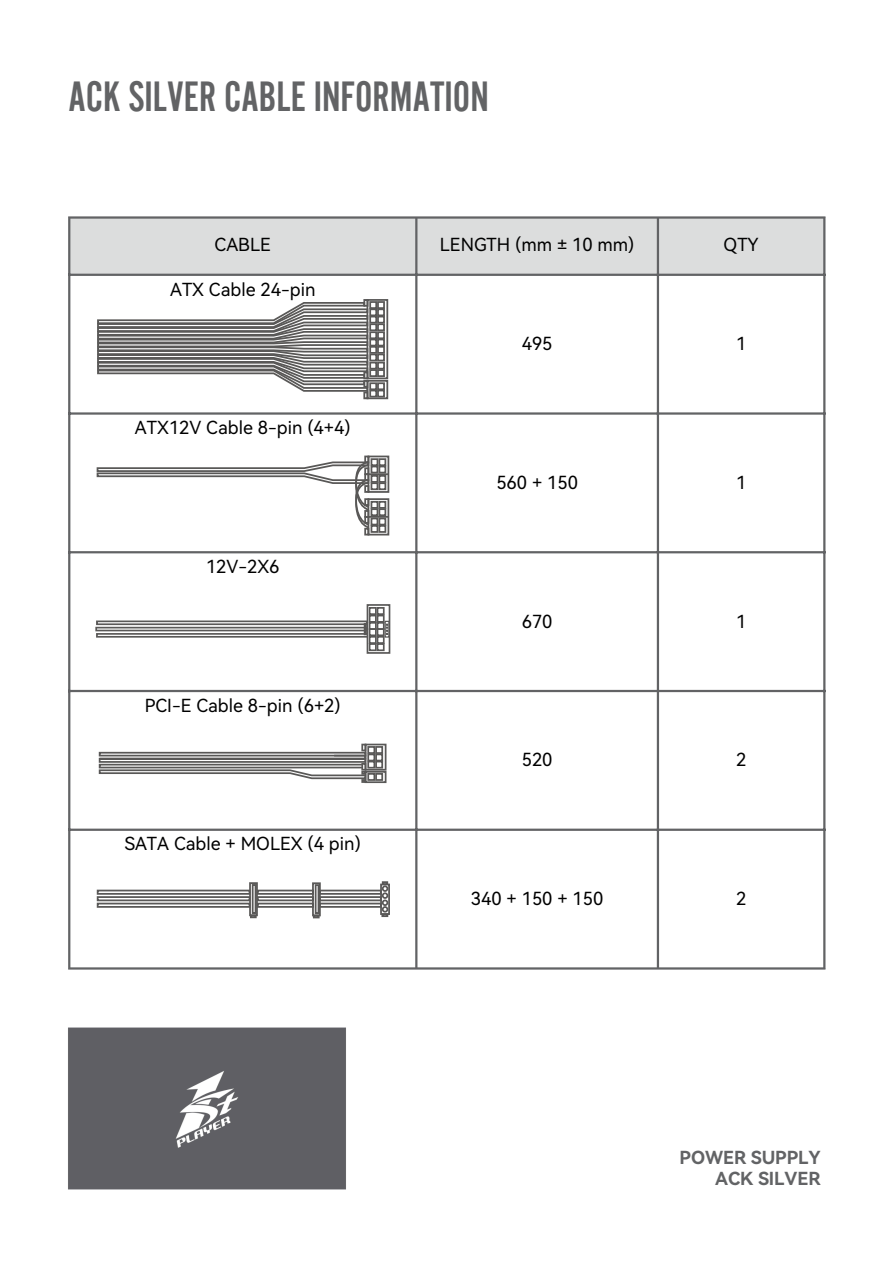
<style>
.page{position:relative;width:894px;height:1264px;background:#fff}
.page>*{position:absolute;margin:0;border:0;box-sizing:border-box;transform-origin:0 0}
.t1{font:43.95px "Alternate Gothic Pro No 2";color:#626365}
.t2{font:18px "Harmony OS Sans SC";color:#000}
.t3{font:18px "Harmony OS Sans SC Bold";letter-spacing:-.005em;color:#626365}
</style>
<div class="page">
<div style="left:70px;top:219px;width:753px;height:55px;background:#dcdddd"></div>
<svg style="left:70px;top:276px;width:753px;height:691px"></svg>
<hr style="left:68px;top:219px;width:2px;height:748px;background:#626365">
<hr style="left:415px;top:219px;width:2px;height:748px;background:#626365">
<hr style="left:656px;top:219px;width:3px;height:748px;background:#626365">
<hr style="left:823px;top:219px;width:2px;height:748px;background:#626365">
<hr style="left:68px;top:216px;width:757px;height:3px;background:#626365">
<hr style="left:68px;top:274px;width:757px;height:2px;background:#626365">
<hr style="left:68px;top:412px;width:757px;height:2px;background:#626365">
<hr style="left:68px;top:551px;width:757px;height:2px;background:#626365">
<hr style="left:68px;top:690px;width:757px;height:2px;background:#626365">
<hr style="left:68px;top:828px;width:757px;height:2px;background:#626365">
<hr style="left:68px;top:967px;width:757px;height:2px;background:#626365">
<div style="left:68px;top:1027px;width:278px;height:163px;background:#5f5f64"></div>
<div style="left:366px;top:299px;width:22px;height:80px;border:2px solid #595857"></div>
<div style="left:377px;top:301px;width:8px;height:8px;border:2px solid #595857"></div>
<div style="left:377px;top:308px;width:8px;height:8px;border:2px solid #595857"></div>
<div style="left:377px;top:316px;width:8px;height:7px;border:2px solid #595857"></div>
<div style="left:377px;top:323px;width:8px;height:8px;border:2px solid #595857"></div>
<div style="left:369px;top:301px;width:8px;height:8px;border:2px solid #595857"></div>
<div style="left:369px;top:308px;width:8px;height:8px;border:2px solid #595857"></div>
<div style="left:369px;top:316px;width:8px;height:7px;border:2px solid #595857"></div>
<div style="left:369px;top:323px;width:8px;height:8px;border:2px solid #595857"></div>
<div style="left:377px;top:331px;width:8px;height:8px;border:2px solid #595857"></div>
<div style="left:377px;top:338px;width:8px;height:8px;border:2px solid #595857"></div>
<div style="left:377px;top:346px;width:8px;height:8px;border:2px solid #595857"></div>
<div style="left:377px;top:353px;width:8px;height:8px;border:2px solid #595857"></div>
<div style="left:369px;top:331px;width:8px;height:8px;border:2px solid #595857"></div>
<div style="left:369px;top:338px;width:8px;height:8px;border:2px solid #595857"></div>
<div style="left:369px;top:346px;width:8px;height:8px;border:2px solid #595857"></div>
<div style="left:369px;top:353px;width:8px;height:8px;border:2px solid #595857"></div>
<div style="left:377px;top:362px;width:8px;height:7px;border:2px solid #595857"></div>
<div style="left:377px;top:369px;width:8px;height:8px;border:2px solid #595857"></div>
<div style="left:369px;top:362px;width:8px;height:7px;border:2px solid #595857"></div>
<div style="left:369px;top:369px;width:8px;height:8px;border:2px solid #595857"></div>
<div style="left:363px;top:299px;width:5px;height:8px;border:2px solid #595857"></div>
<div style="left:366px;top:380px;width:22px;height:19px;border:2px solid #595857"></div>
<div style="left:377px;top:382px;width:8px;height:8px;border:2px solid #595857"></div>
<div style="left:377px;top:389px;width:8px;height:8px;border:2px solid #595857"></div>
<div style="left:369px;top:382px;width:8px;height:8px;border:2px solid #595857"></div>
<div style="left:369px;top:389px;width:8px;height:8px;border:2px solid #595857"></div>
<div style="left:363px;top:391px;width:5px;height:8px;border:2px solid #595857"></div>
<svg style="left:96px;top:300px;width:273px;height:92px"></svg>
<div style="left:99px;top:751px;width:267px;height:5px;border:2px solid #595857"></div>
<div style="left:364px;top:743px;width:22px;height:27px;border:2px solid #595857"></div>
<div style="left:375px;top:746px;width:8px;height:8px;border:2px solid #595857"></div>
<div style="left:375px;top:753px;width:8px;height:8px;border:2px solid #595857"></div>
<div style="left:367px;top:746px;width:8px;height:8px;border:2px solid #595857"></div>
<div style="left:367px;top:753px;width:8px;height:8px;border:2px solid #595857"></div>
<div style="left:375px;top:760px;width:8px;height:8px;border:2px solid #595857"></div>
<div style="left:367px;top:760px;width:8px;height:8px;border:2px solid #595857"></div>
<div style="left:361px;top:743px;width:5px;height:8px;border:2px solid #595857"></div>
<div style="left:364px;top:771px;width:22px;height:12px;border:2px solid #595857"></div>
<div style="left:375px;top:773px;width:8px;height:7px;border:2px solid #595857"></div>
<div style="left:367px;top:773px;width:8px;height:7px;border:2px solid #595857"></div>
<svg style="left:98px;top:754px;width:269px;height:29px"></svg>
<div style="left:97px;top:889px;width:153px;height:5px;border:2px solid #595857"></div>
<div style="left:97px;top:896px;width:153px;height:5px;border:2px solid #595857"></div>
<div style="left:97px;top:902px;width:153px;height:5px;border:2px solid #595857"></div>
<div style="left:257px;top:889px;width:57px;height:5px;border:2px solid #595857"></div>
<div style="left:257px;top:896px;width:57px;height:5px;border:2px solid #595857"></div>
<div style="left:257px;top:902px;width:57px;height:5px;border:2px solid #595857"></div>
<div style="left:319px;top:889px;width:62px;height:5px;border:2px solid #595857"></div>
<div style="left:319px;top:896px;width:62px;height:5px;border:2px solid #595857"></div>
<div style="left:319px;top:902px;width:63px;height:5px;border:2px solid #595857"></div>
<div style="left:249px;top:882px;width:9px;height:34px;border:2px solid #595857"></div>
<div style="left:252px;top:884px;width:4px;height:30px;border:2px solid #595857"></div>
<svg style="left:250px;top:914px;width:6px;height:4px"></svg>
<div style="left:312px;top:882px;width:9px;height:34px;border:2px solid #595857"></div>
<div style="left:314px;top:884px;width:5px;height:30px;border:2px solid #595857"></div>
<svg style="left:313px;top:914px;width:6px;height:4px"></svg>
<div style="left:380px;top:883px;width:10px;height:31px;border:2px solid #595857"></div>
<svg style="left:380px;top:881px;width:9px;height:36px"></svg>
<div style="left:364px;top:455px;width:5px;height:8px;border:2px solid #595857"></div>
<div style="left:367px;top:455px;width:22px;height:38px;border:2px solid #595857"></div>
<div style="left:370px;top:458px;width:8px;height:8px;border:2px solid #595857"></div>
<div style="left:370px;top:465px;width:8px;height:8px;border:2px solid #595857"></div>
<div style="left:378px;top:458px;width:8px;height:8px;border:2px solid #595857"></div>
<div style="left:378px;top:465px;width:8px;height:8px;border:2px solid #595857"></div>
<div style="left:370px;top:475px;width:8px;height:8px;border:2px solid #595857"></div>
<div style="left:370px;top:482px;width:8px;height:8px;border:2px solid #595857"></div>
<div style="left:378px;top:475px;width:8px;height:8px;border:2px solid #595857"></div>
<div style="left:378px;top:482px;width:8px;height:8px;border:2px solid #595857"></div>
<hr style="left:368px;top:473px;width:20px;height:2px;background:#595857">
<div style="left:367px;top:498px;width:22px;height:37px;border:2px solid #595857"></div>
<div style="left:370px;top:501px;width:8px;height:8px;border:2px solid #595857"></div>
<div style="left:370px;top:508px;width:8px;height:8px;border:2px solid #595857"></div>
<div style="left:378px;top:501px;width:8px;height:8px;border:2px solid #595857"></div>
<div style="left:378px;top:508px;width:8px;height:8px;border:2px solid #595857"></div>
<div style="left:370px;top:517px;width:8px;height:8px;border:2px solid #595857"></div>
<div style="left:370px;top:525px;width:8px;height:8px;border:2px solid #595857"></div>
<div style="left:378px;top:517px;width:8px;height:8px;border:2px solid #595857"></div>
<div style="left:378px;top:525px;width:8px;height:8px;border:2px solid #595857"></div>
<hr style="left:368px;top:516px;width:20px;height:2px;background:#595857">
<svg style="left:96px;top:460px;width:274px;height:75px"></svg>
<div style="left:96px;top:620px;width:271px;height:5px;border:2px solid #595857"></div>
<div style="left:95px;top:626px;width:272px;height:5px;border:2px solid #595857"></div>
<div style="left:96px;top:633px;width:272px;height:4px;border:2px solid #595857"></div>
<div style="left:366px;top:604px;width:24px;height:49px;border:2px solid #595857"></div>
<div style="left:376px;top:607px;width:8px;height:8px;border:2px solid #595857"></div>
<div style="left:376px;top:614px;width:8px;height:8px;border:2px solid #595857"></div>
<div style="left:368px;top:607px;width:8px;height:8px;border:2px solid #595857"></div>
<div style="left:368px;top:614px;width:8px;height:8px;border:2px solid #595857"></div>
<div style="left:376px;top:622px;width:8px;height:8px;border:2px solid #595857"></div>
<div style="left:368px;top:622px;width:8px;height:8px;border:2px solid #595857"></div>
<div style="left:376px;top:628px;width:8px;height:8px;border:2px solid #595857"></div>
<div style="left:376px;top:636px;width:8px;height:8px;border:2px solid #595857"></div>
<div style="left:368px;top:628px;width:8px;height:8px;border:2px solid #595857"></div>
<div style="left:368px;top:636px;width:8px;height:8px;border:2px solid #595857"></div>
<div style="left:376px;top:643px;width:8px;height:8px;border:2px solid #595857"></div>
<div style="left:368px;top:643px;width:8px;height:8px;border:2px solid #595857"></div>
<div style="left:384px;top:620px;width:5px;height:17px;border:1px solid #595857"></div>
<svg style="left:386px;top:623px;width:2px;height:12px"></svg>
<div style="left:363px;top:623px;width:4px;height:12px;border:2px solid #595857"></div>
<p class="t1" style="left:68px;top:74px;width:422px">ACK SILVER CABLE INFORMATION</p>
<h1 class="t2" style="left:214px;top:234px;width:58px">CABLE</h1>
<p class="t2" style="left:439px;top:234px;width:196px">LENGTH (mm ± 10 mm)</p>
<p class="t2" style="left:723px;top:234px;width:37px">QTY</p>
<p class="t2" style="left:170px;top:279px;width:147px">ATX Cable 24-pin</p>
<p class="t2" style="left:521px;top:333px;width:32px">495</p>
<p class="t2" style="left:735px;top:333px;width:12px">1</p>
<p class="t2" style="left:135px;top:417px;width:217px">ATX12V Cable 8-pin (4+4)</p>
<p class="t2" style="left:206px;top:556px;width:75px">12V-2X6</p>
<p class="t2" style="left:145px;top:695px;width:197px">PCI-E Cable 8-pin (6+2)</p>
<p class="t2" style="left:125px;top:833px;width:238px">SATA Cable + MOLEX (4 pin)</p>
<p class="t2" style="left:496px;top:472px;width:83px">560 + 150</p>
<p class="t2" style="left:735px;top:472px;width:12px">1</p>
<p class="t2" style="left:521px;top:611px;width:32px">670</p>
<p class="t2" style="left:735px;top:611px;width:12px">1</p>
<p class="t2" style="left:521px;top:749px;width:32px">520</p>
<p class="t2" style="left:735px;top:749px;width:12px">2</p>
<p class="t2" style="left:471px;top:888px;width:134px">340 + 150 + 150</p>
<p class="t2" style="left:735px;top:888px;width:12px">2</p>
<p class="t3" style="left:679px;top:1147px;width:142px">POWER SUPPLY</p>
<p class="t3" style="left:715px;top:1168px;width:107px">ACK SILVER</p>
</div>
